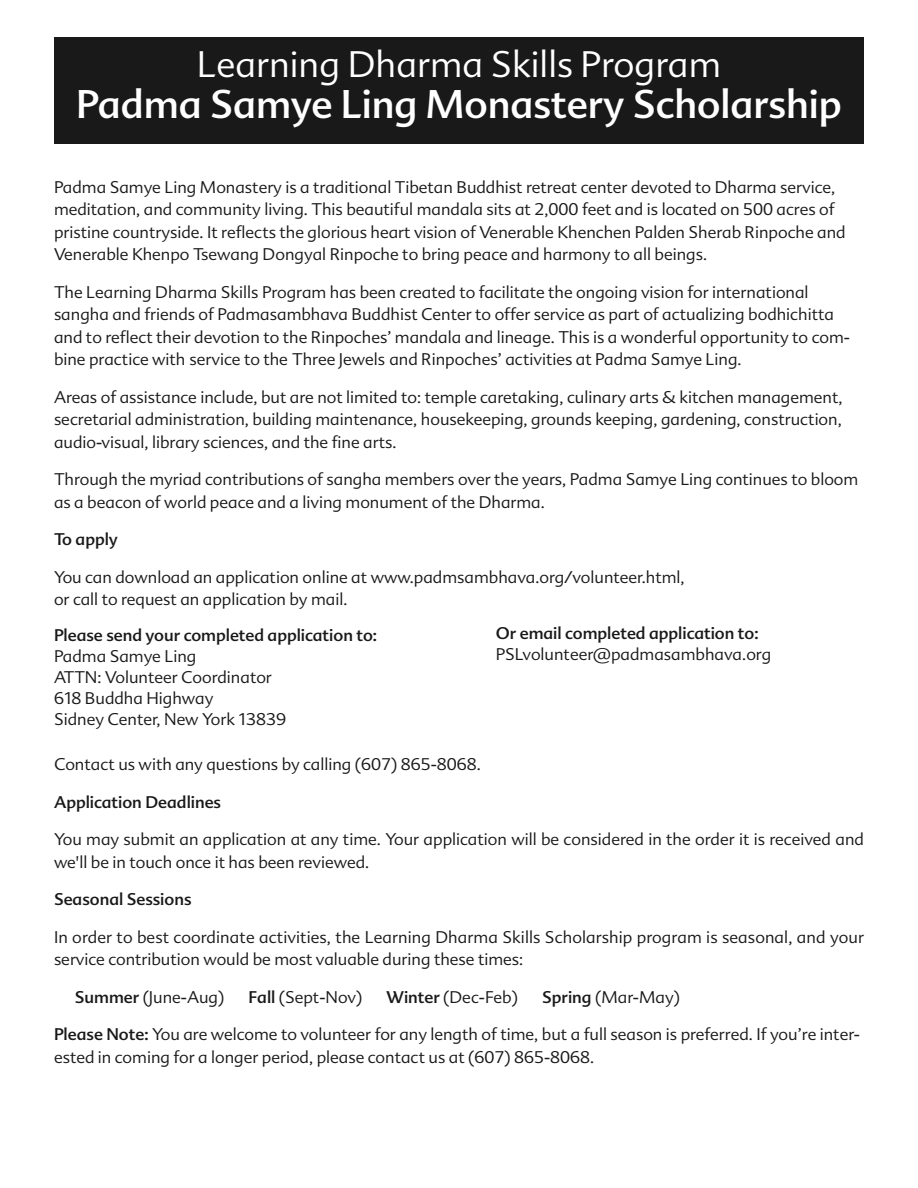
<style>
.page{position:relative;width:918px;height:1188px;background:#fff}
.page>*{position:absolute;margin:0;border:0;box-sizing:border-box;transform-origin:0 0}
.t1{font:39px "Advert";color:#fff}
.t2{font:300 36px "Advert";color:#fff}
.t3{font:300 16.5px/22.5px "Advert";color:#191919}
.t4{font:16.5px "Advert";color:#191919}
.s1{font-weight:400}
</style>
<div class="page">
<div style="left:54px;top:38px;width:810px;height:106px;background:#191919"></div>
<h2 class="t2" style="left:197px;top:44px;width:526px">Learning Dharma Skills Program</h2>
<h1 class="t1" style="left:76px;top:82px;width:767px">Padma Samye Ling Monastery Scholarship</h1>
<p class="t3" style="left:54px;top:176px;width:793px">Padma Samye Ling Monastery is a traditional Tibetan Buddhist retreat center devoted to Dharma service, meditation, and community living. This beautiful mandala sits at 2,000 feet and is located on 500 acres of pristine countryside. It reflects the glorious heart vision of Venerable Khenchen Palden Sherab Rinpoche and Venerable Khenpo Tsewang Dongyal Rinpoche to bring peace and harmony to all beings.</p>
<p class="t3" style="left:54px;top:281px;width:797px">The Learning Dharma Skills Program has been created to facilitate the ongoing vision for international sangha and friends of Padmasambhava Buddhist Center to offer service as part of actualizing bodhichitta and to reflect their devotion to the Rinpoches’ mandala and lineage. This is a wonderful opportunity to com&shy;bine practice with service to the Three Jewels and Rinpoches’ activities at Padma Samye Ling.</p>
<p class="t3" style="left:54px;top:386px;width:790px;text-align:justify">Areas of assistance include, but are not limited to: temple caretaking, culinary arts &amp; kitchen management, secretarial administration, building maintenance, housekeeping, grounds keeping, gardening, construction, audio-visual, library sciences, and the fine arts.</p>
<p class="t3" style="left:54px;top:469px;width:806px">Through the myriad contributions of sangha members over the years, Padma Samye Ling continues to bloom as a beacon of world peace and a living monument of the Dharma.</p>
<p class="t4" style="left:54px;top:530px;width:65px">To apply</p>
<p class="t3" style="left:54px;top:566px;width:632px">You can download an application online at www.padmsambhava.org/volunteer.html, or call to request an application by mail.</p>
<p class="t4" style="left:54px;top:626px;width:325px">Please send your completed application to:</p>
<p class="t3" style="left:54px;top:646px;width:234px;line-height:21px">Padma Samye Ling<br>ATTN: Volunteer Coordinator<br>618 Buddha Highway<br>Sidney Center, New York 13839</p>
<p class="t3" style="left:54px;top:754px;width:429px">Contact us with any questions by calling (607) 865-8068.</p>
<p class="t4" style="left:54px;top:793px;width:169px">Application Deadlines</p>
<p class="t3" style="left:54px;top:829px;width:812px">You may submit an application at any time. Your application will be considered in the order it is received and we'll be in touch once it has been reviewed.</p>
<p class="t4" style="left:54px;top:890px;width:139px">Seasonal Sessions</p>
<p class="t3" style="left:54px;top:926px;width:812px">In order to best coordinate activities, the Learning Dharma Skills Scholarship program is seasonal, and your service contribution would be most valuable during these times:</p>
<p class="t3" style="left:75px;top:986px;width:151px"><span class="s1">Summer</span> (June-Aug)</p>
<p class="t3" style="left:249px;top:986px;width:115px"><span class="s1">Fall</span> (Sept-Nov)</p>
<p class="t3" style="left:387px;top:986px;width:133px"><span class="s1">Winter</span> (Dec-Feb)</p>
<p class="t3" style="left:542px;top:986px;width:139px"><span class="s1">Spring</span> (Mar-May)</p>
<p class="t3" style="left:54px;top:1024px;width:808px"><span class="s1">Please Note:</span> You are welcome to volunteer for any length of time, but a full season is preferred. If you’re inter&shy;ested in coming for a longer period, please contact us at (607) 865-8068.</p>
<p class="t4" style="left:496px;top:624px;width:264px">Or email completed application to:</p>
<p class="t3" style="left:496px;top:643px;width:277px">PSLvolunteer@padmasambhava.org</p>
</div>
